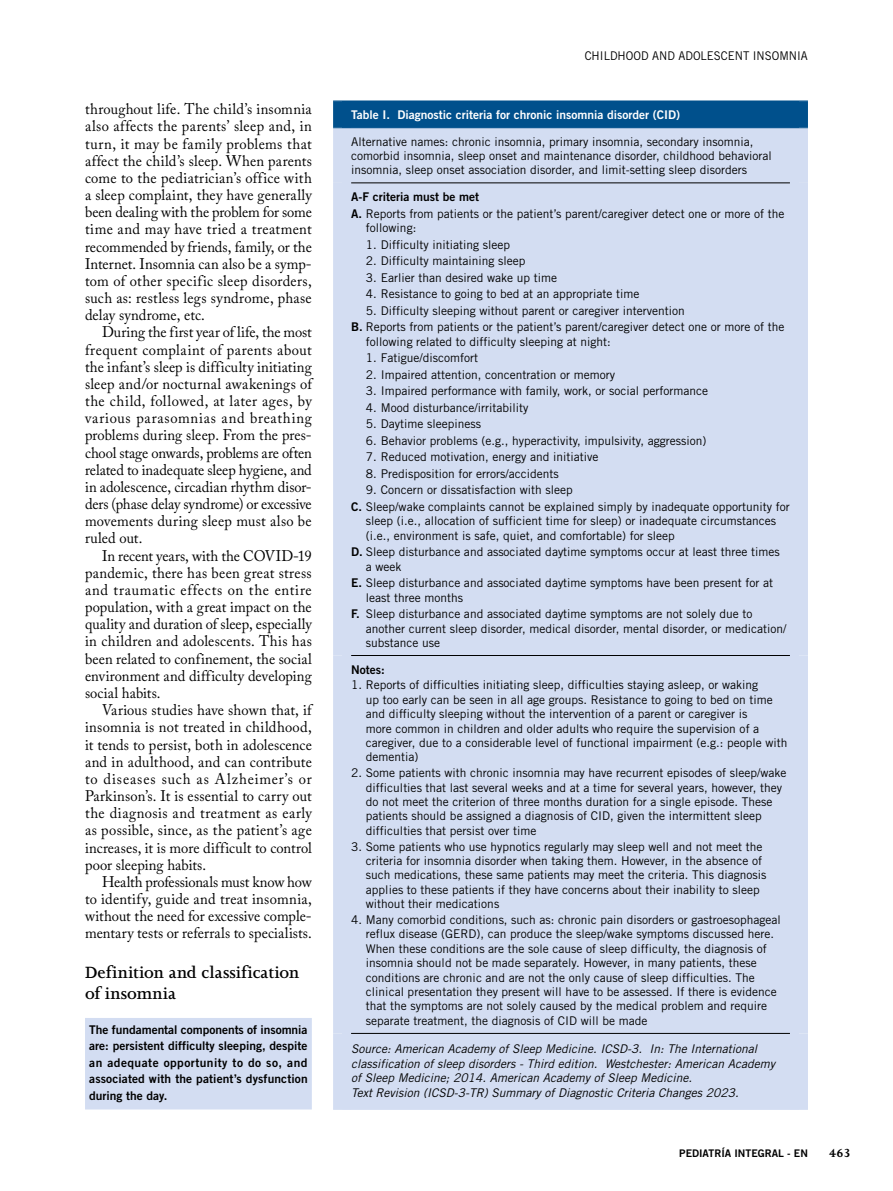
<style>
.page{position:relative;width:893px;height:1191px;background:#fff}
.page>*{position:absolute;margin:0;border:0;box-sizing:border-box;transform-origin:0 0}
.t1{font:600 18.75px/21px "Joanna MT Std";letter-spacing:.005em;color:#000}
.t2{font:15.3px/17.1px "Adobe Caslon Pro";letter-spacing:.005em;color:#000;text-align:justify;scale:.95 1}
.t3{font:700 13.5px "Joanna MT Std";color:#000}
.t4{font:12px/14.4px "Trade Gothic";color:#000}
.t5{font:italic 12px/14.4px "Trade Gothic";color:#000}
.t6{font:12px/16.5px "Trade Gothic Bold Two";letter-spacing:.01em;color:#000;text-align:justify}
.t7{font:12px "Trade Gothic Bold Two";color:#fff}
.t8{font:12px "Trade Gothic";color:#000;scale:.95 1}
.t9{font:10.5px "Trade Gothic Bold Two";color:#000}
.s1{font-family:"Trade Gothic Bold Two"}
</style>
<div class="page">
<div style="left:85px;top:1018px;width:227px;height:91px;background:#d3ddf2"></div>
<div style="left:342px;top:101px;width:457px;height:27px;background:#00508c"></div>
<div style="left:351px;top:128px;width:439px;height:981px;background:#d3ddf2"></div>
<hr style="left:351px;top:183px;width:439px;height:1px;background:#000">
<hr style="left:351px;top:655px;width:439px;height:1px;background:#000">
<div style="left:333px;top:1033px;width:18px;height:76px;background:#d3ddf2"></div>
<div style="left:790px;top:1033px;width:18px;height:76px;background:#d3ddf2"></div>
<hr style="left:333px;top:1109px;width:475px;height:1px;background:#d3ddf2">
<div style="left:333px;top:128px;width:18px;height:55px;background:#d3ddf2"></div>
<div style="left:790px;top:128px;width:18px;height:55px;background:#d3ddf2"></div>
<div style="left:333px;top:183px;width:18px;height:472px;background:#d3ddf2"></div>
<div style="left:790px;top:183px;width:18px;height:472px;background:#d3ddf2"></div>
<div style="left:333px;top:655px;width:18px;height:378px;background:#d3ddf2"></div>
<div style="left:790px;top:655px;width:18px;height:378px;background:#d3ddf2"></div>
<hr style="left:351px;top:1033px;width:439px;height:1px;background:#000">
<div style="left:333px;top:101px;width:18px;height:26px;background:#00508c"></div>
<div style="left:790px;top:101px;width:18px;height:26px;background:#00508c"></div>
<hr style="left:333px;top:127px;width:475px;height:1px;background:#00508c">
<p class="t2" style="left:85px;top:100px;width:240px">throughout life. The child’s insomnia also affects the parents’ sleep and, in turn, it may be family problems that affect the child’s sleep. When parents come to the pediatrician’s office with a sleep complaint, they have generally been dealing with the problem for some time and may have tried a treatment recommended by friends, family, or the Internet. Insomnia can also be a symp&shy;tom of other specific sleep disorders, such as: restless legs syndrome, phase delay syndrome, etc.</p>
<p class="t2" style="left:85px;top:323px;width:240px;text-indent:17px">During the first year of life, the most frequent complaint of parents about the infant’s sleep is difficulty initiating sleep and/or nocturnal awakenings of the child, followed, at later ages, by various parasomnias and breathing problems during sleep. From the pres&shy;chool stage onwards, problems are often related to inadequate sleep hygiene, and in adolescence, circadian rhythm disor&shy;ders (phase delay syndrome) or excessive movements during sleep must also be ruled out.</p>
<p class="t2" style="left:85px;top:547px;width:240px;text-indent:17px">In recent years, with the COVID-19 pandemic, there has been great stress and traumatic effects on the entire population, with a great impact on the quality and duration of sleep, especially in children and adolescents. This has been related to confinement, the social environment and difficulty developing social habits.</p>
<p class="t2" style="left:85px;top:701px;width:240px;text-indent:17px">Various studies have shown that, if insomnia is not treated in childhood, it tends to persist, both in adolescence and in adulthood, and can contribute to diseases such as Alzheimer’s or Parkinson’s. It is essential to carry out the diagnosis and treatment as early as possible, since, as the patient’s age increases, it is more difficult to control poor sleeping habits.</p>
<p class="t2" style="left:85px;top:873px;width:240px;text-indent:17px">Health professionals must know how to identify, guide and treat insomnia, without the need for excessive comple&shy;mentary tests or referrals to specialists.</p>
<h1 class="t1" style="left:85px;top:962px;width:216px">Definition and classification of insomnia</h1>
<p class="t6" style="left:89px;top:1020px;width:220px">The fundamental components of insomnia are: persistent difficulty sleeping, despite an adequate opportunity to do so, and associated with the patient’s dysfunction during the day.</p>
<p class="t8" style="left:585px;top:49px;width:236px">Childhood and adolescent insomnia</p>
<p class="t7" style="left:351px;top:107px;width:331px">Table I. Diagnostic criteria for chronic insomnia disorder (CID)</p>
<p class="t4" style="left:351px;top:134px;width:422px">Alternative names: chronic insomnia, primary insomnia, secondary insomnia, comorbid insomnia, sleep onset and maintenance disorder, childhood behavioral insomnia, sleep onset association disorder, and limit-setting sleep disorders</p>
<p class="t6" style="left:351px;top:188px;width:129px">A-F criteria must be met</p>
<p class="t4" style="left:366px;top:206px;width:420px;text-indent:-15px"><span class="s1">A.</span> Reports from patients or the patient’s parent/caregiver detect one or more of the following:</p>
<p class="t4" style="left:366px;top:237px;width:146px">1. Difficulty initiating sleep</p>
<p class="t4" style="left:366px;top:253px;width:161px">2. Difficulty maintaining sleep</p>
<p class="t4" style="left:366px;top:270px;width:193px">3. Earlier than desired wake up time</p>
<p class="t4" style="left:366px;top:286px;width:275px">4. Resistance to going to bed at an appropriate time</p>
<p class="t4" style="left:351px;top:302px;width:435px;line-height:16.5px;text-indent:15px">5. Difficulty sleeping without parent or caregiver intervention<br><span class="s1">B.</span> Reports from patients or the patient’s parent/caregiver detect one or more of the</p>
<p class="t4" style="left:366px;top:334px;width:246px">following related to difficulty sleeping at night:</p>
<p class="t4" style="left:366px;top:350px;width:114px">1. Fatigue/discomfort</p>
<p class="t4" style="left:366px;top:367px;width:251px">2. Impaired attention, concentration or memory</p>
<p class="t4" style="left:366px;top:383px;width:344px">3. Impaired performance with family, work, or social performance</p>
<p class="t4" style="left:366px;top:400px;width:164px">4. Mood disturbance/irritability</p>
<p class="t4" style="left:366px;top:416px;width:117px">5. Daytime sleepiness</p>
<p class="t4" style="left:366px;top:433px;width:342px">6. Behavior problems (e.g., hyperactivity, impulsivity, aggression)</p>
<p class="t4" style="left:366px;top:450px;width:234px">7. Reduced motivation, energy and initiative</p>
<p class="t4" style="left:366px;top:466px;width:194px">8. Predisposition for errors/accidents</p>
<p class="t4" style="left:351px;top:482px;width:440px;line-height:16.5px;text-indent:15px">9. Concern or dissatisfaction with sleep<br><span class="s1">C.</span> Sleep/wake complaints cannot be explained simply by inadequate opportunity for</p>
<p class="t4" style="left:366px;top:514px;width:412px">sleep (i.e., allocation of sufficient time for sleep) or inadequate circumstances (i.e., environment is safe, quiet, and comfortable) for sleep</p>
<p class="t4" style="left:366px;top:544px;width:415px;text-indent:-15px"><span class="s1">D.</span> Sleep disturbance and associated daytime symptoms occur at least three times a week</p>
<p class="t4" style="left:366px;top:575px;width:409px;text-indent:-15px"><span class="s1">E.</span> Sleep disturbance and associated daytime symptoms have been present for at least three months</p>
<p class="t4" style="left:366px;top:606px;width:422px;text-indent:-15px"><span class="s1">F.</span> Sleep disturbance and associated daytime symptoms are not solely due to another current sleep disorder, medical disorder, mental disorder, or medication/ substance use</p>
<p class="t6" style="left:351px;top:661px;width:35px">Notes:</p>
<p class="t4" style="left:366px;top:678px;width:423px;text-indent:-15px">1. Reports of difficulties initiating sleep, difficulties staying asleep, or waking<br>up too early can be seen in all age groups. Resistance to going to bed on time and difficulty sleeping without the intervention of a parent or caregiver is<br>more common in children and older adults who require the supervision of a caregiver, due to a considerable level of functional impairment (e.g.: people with dementia)</p>
<p class="t4" style="left:366px;top:765px;width:422px;text-indent:-15px">2. Some patients with chronic insomnia may have recurrent episodes of sleep/wake difficulties that last several weeks and at a time for several years, however, they do not meet the criterion of three months duration for a single episode. These patients should be assigned a diagnosis of CID, given the intermittent sleep difficulties that persist over time</p>
<p class="t4" style="left:366px;top:839px;width:402px;text-indent:-15px">3. Some patients who use hypnotics regularly may sleep well and not meet the criteria for insomnia disorder when taking them. However, in the absence of such medications, these same patients may meet the criteria. This diagnosis applies to these patients if they have concerns about their inability to sleep without their medications</p>
<p class="t4" style="left:366px;top:912px;width:416px;text-indent:-15px">4. Many comorbid conditions, such as: chronic pain disorders or gastroesophageal reflux disease (GERD), can produce the sleep/wake symptoms discussed here.<br>When these conditions are the sole cause of sleep difficulty, the diagnosis of insomnia should not be made separately. However, in many patients, these conditions are chronic and are not the only cause of sleep difficulties. The clinical presentation they present will have to be assessed. If there is evidence that the symptoms are not solely caused by the medical problem and require separate treatment, the diagnosis of CID will be made</p>
<p class="t5" style="left:351px;top:1041px;width:426px">Source: American Academy of Sleep Medicine. ICSD-3. In: The International classification of sleep disorders - Third edition. Westchester: American Academy of Sleep Medicine; 2014. American Academy of Sleep Medicine.<br>Text Revision (ICSD-3-TR) Summary of Diagnostic Criteria Changes 2023.</p>
<p class="t9" style="left:679px;top:1146px;width:122px">PEDIATRÍA INTEGRAL - en</p>
<p class="t3" style="left:829px;top:1145px;width:23px">463</p>
</div>
